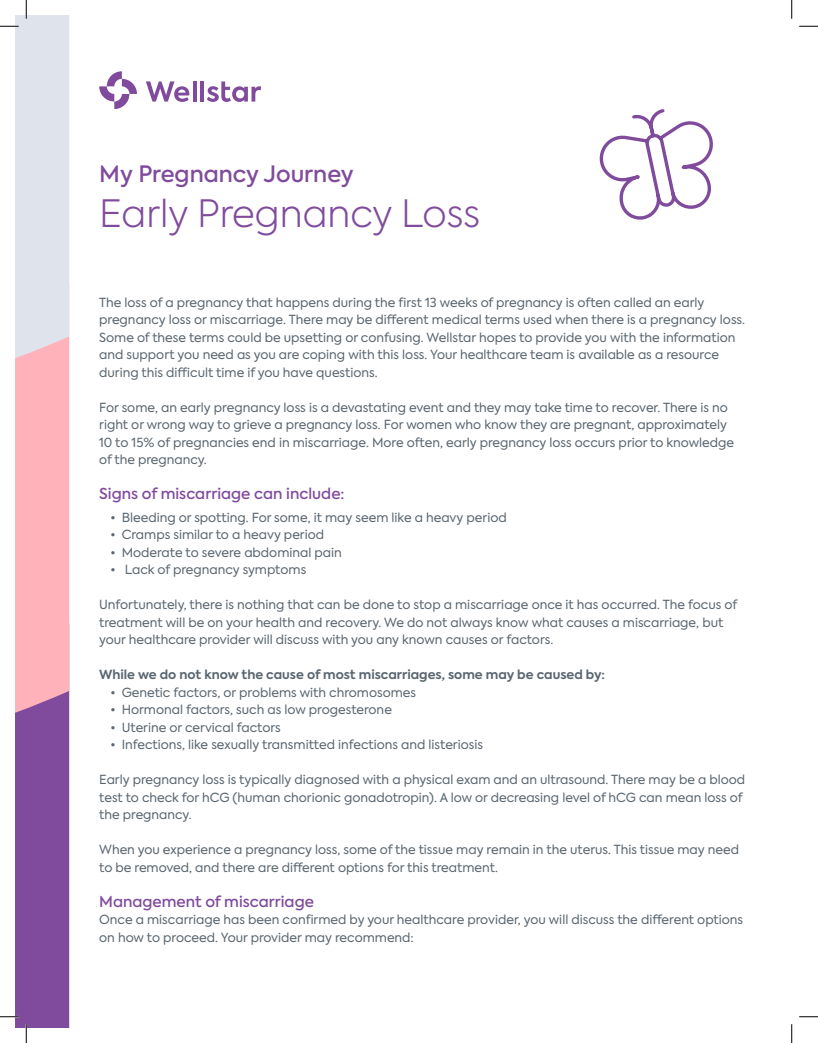
<style>
.page{position:relative;width:818px;height:1043px;background:#fff}
.page>*{position:absolute;margin:0;border:0;box-sizing:border-box;transform-origin:0 0}
.t1{font:300 37.5px "Axiforma";color:#804b9d}
.t2{font:500 22.5px "Axiforma";color:#804b9d}
.t3{font:500 15px "Axiforma";color:#804b9d}
.t4{font:12.5px/17.5px "Axiforma";color:#5a6670}
.t5{font:700 12.5px "Axiforma";color:#5a6670}
</style>
<div class="page">
<svg style="left:146px;top:81px;width:43px;height:21px"></svg>
<hr style="left:193px;top:81px;width:3px;height:21px;background:#804b9d">
<hr style="left:200px;top:81px;width:4px;height:21px;background:#804b9d">
<svg style="left:207px;top:81px;width:54px;height:21px"></svg>
<svg style="left:99px;top:71px;width:38px;height:38px"></svg>
<svg style="left:599px;top:109px;width:114px;height:111px"></svg>
<svg style="left:799px;top:25px;width:19px;height:2px"></svg>
<svg style="left:799px;top:1016px;width:19px;height:1px"></svg>
<svg style="left:0;top:0;width:69px;height:1042px"></svg>
<svg style="left:791px;top:0;width:1px;height:19px"></svg>
<svg style="left:791px;top:1024px;width:1px;height:18px"></svg>
<p class="t2" style="left:99px;top:159px;width:256px">My Pregnancy Journey</p>
<p class="t1" style="left:99px;top:189px;width:382px">Early Pregnancy Loss</p>
<p class="t4" style="left:99px;top:293px;width:647px">The loss of a pregnancy that happens during the first 13 weeks of pregnancy is often called an early pregnancy loss or miscarriage. There may be different medical terms used when there is a pregnancy loss.<br>Some of these terms could be upsetting or confusing. Wellstar hopes to provide you with the information and support you need as you are coping with this loss. Your healthcare team is available as a resource during this difficult time if you have questions.</p>
<p class="t4" style="left:99px;top:398px;width:630px">For some, an early pregnancy loss is a devastating event and they may take time to recover. There is no right or wrong way to grieve a pregnancy loss. For women who know they are pregnant, approximately</p>
<p class="t4" style="left:99px;top:433px;width:636px">10 to 15% of pregnancies end in miscarriage. More often, early pregnancy loss occurs prior to knowledge of the pregnancy.</p>
<p class="t3" style="left:99px;top:484px;width:247px">Signs of miscarriage can include:</p>
<p class="t4" style="left:110px;top:508px;width:398px">• Bleeding or spotting. For some, it may seem like a heavy period</p>
<p class="t4" style="left:110px;top:526px;width:215px">• Cramps similar to a heavy period</p>
<p class="t4" style="left:110px;top:543px;width:233px">• Moderate to severe abdominal pain</p>
<p class="t4" style="left:110px;top:561px;width:197px">• Lack of pregnancy symptoms</p>
<p class="t4" style="left:99px;top:596px;width:639px">Unfortunately, there is nothing that can be done to stop a miscarriage once it has occurred. The focus of treatment will be on your health and recovery. We do not always know what causes a miscarriage, but your healthcare provider will discuss with you any known causes or factors.</p>
<p class="t5" style="left:99px;top:666px;width:507px">While we do not know the cause of most miscarriages, some may be caused by:</p>
<p class="t4" style="left:110px;top:683px;width:307px">• Genetic factors, or problems with chromosomes</p>
<p class="t4" style="left:110px;top:701px;width:283px">• Hormonal factors, such as low progesterone</p>
<p class="t4" style="left:110px;top:718px;width:172px">• Uterine or cervical factors</p>
<p class="t4" style="left:110px;top:736px;width:374px">• Infections, like sexually transmitted infections and listeriosis</p>
<p class="t4" style="left:99px;top:771px;width:647px">Early pregnancy loss is typically diagnosed with a physical exam and an ultrasound. There may be a blood test to check for hCG (human chorionic gonadotropin). A low or decreasing level of hCG can mean loss of the pregnancy.</p>
<p class="t4" style="left:99px;top:841px;width:641px">When you experience a pregnancy loss, some of the tissue may remain in the uterus. This tissue may need to be removed, and there are different options for this treatment.</p>
<p class="t3" style="left:99px;top:891px;width:216px">Management of miscarriage</p>
<p class="t4" style="left:99px;top:911px;width:645px">Once a miscarriage has been confirmed by your healthcare provider, you will discuss the different options on how to proceed. Your provider may recommend:</p>
</div>
